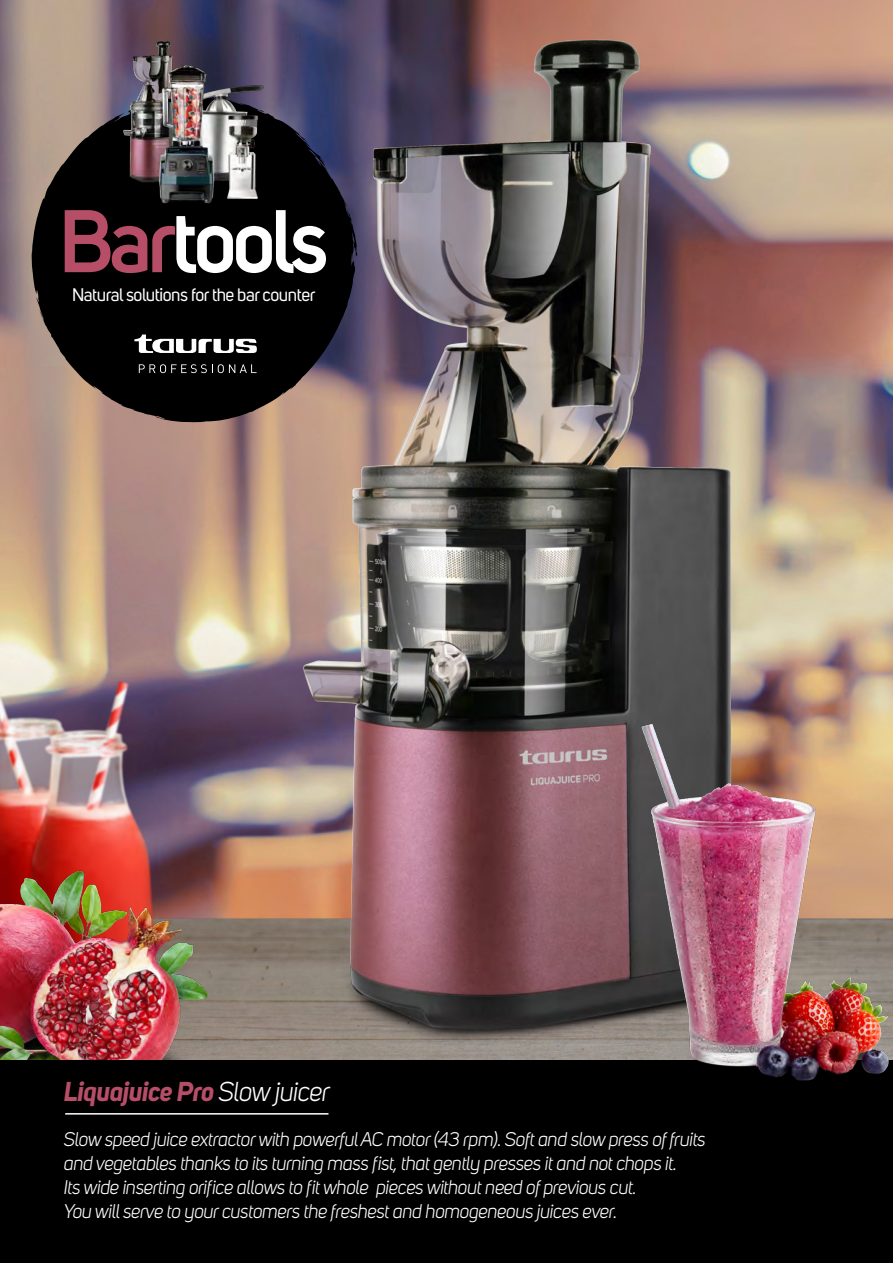
<style>
.page{position:relative;width:893px;height:1263px;background:#fff}
.page>*{position:absolute;margin:0;border:0;box-sizing:border-box;transform-origin:0 0}
.t1{font:italic 700 27px "Uni Sans";letter-spacing:-.025em;color:#b64e67}
.t2{font:italic 19.5px "Uni Sans";letter-spacing:-.025em;color:#fff}
.t3{font:18px "Uni Sans";letter-spacing:-.025em;color:#fff}
.s1{font-weight:400;color:#fff}
</style>
<div class="page">
<img style="left:0;top:0;width:893px;height:1060px">
<img style="left:0;top:659px;width:156px;height:204px">
<img style="left:0;top:863px;width:213px;height:197px">
<div style="left:0;top:1060px;width:893px;height:203px;background:#000001"></div>
<svg style="left:31px;top:96px;width:260px;height:326px;background:#2f2824"></svg>
<svg style="left:139px;top:364px;width:118px;height:9px"></svg>
<svg style="left:134px;top:334px;width:123px;height:19px"></svg>
<svg style="left:65px;top:210px;width:226px;height:63px"></svg>
<img style="left:111px;top:33px;width:177px;height:177px">
<hr style="left:65px;top:1113px;width:263px;height:1px;background:#fff">
<img style="left:291px;top:18px;width:501px;height:1042px">
<img style="left:636px;top:709px;width:257px;height:372px">
<p class="t3" style="left:72px;top:284px;width:245px">Natural solutions for the bar counter</p>
<p class="t1" style="left:64px;top:1074px;width:268px">Liquajuice Pro <span class="s1">Slow juicer</span></p>
<p class="t2" style="left:64px;top:1128px;width:644px">Slow speed juice extractor with powerful AC motor (43 rpm). Soft and slow press of fruits</p>
<p class="t2" style="left:64px;top:1152px;width:615px">and vegetables thanks to its turning mass fist, that gently presses it and not chops it.</p>
<p class="t2" style="left:64px;top:1176px;width:574px">Its wide inserting orifice allows to fit whole pieces without need of previous cut.</p>
<p class="t2" style="left:64px;top:1200px;width:555px">You will serve to your customers the freshest and homogeneous juices ever.</p>
</div>
